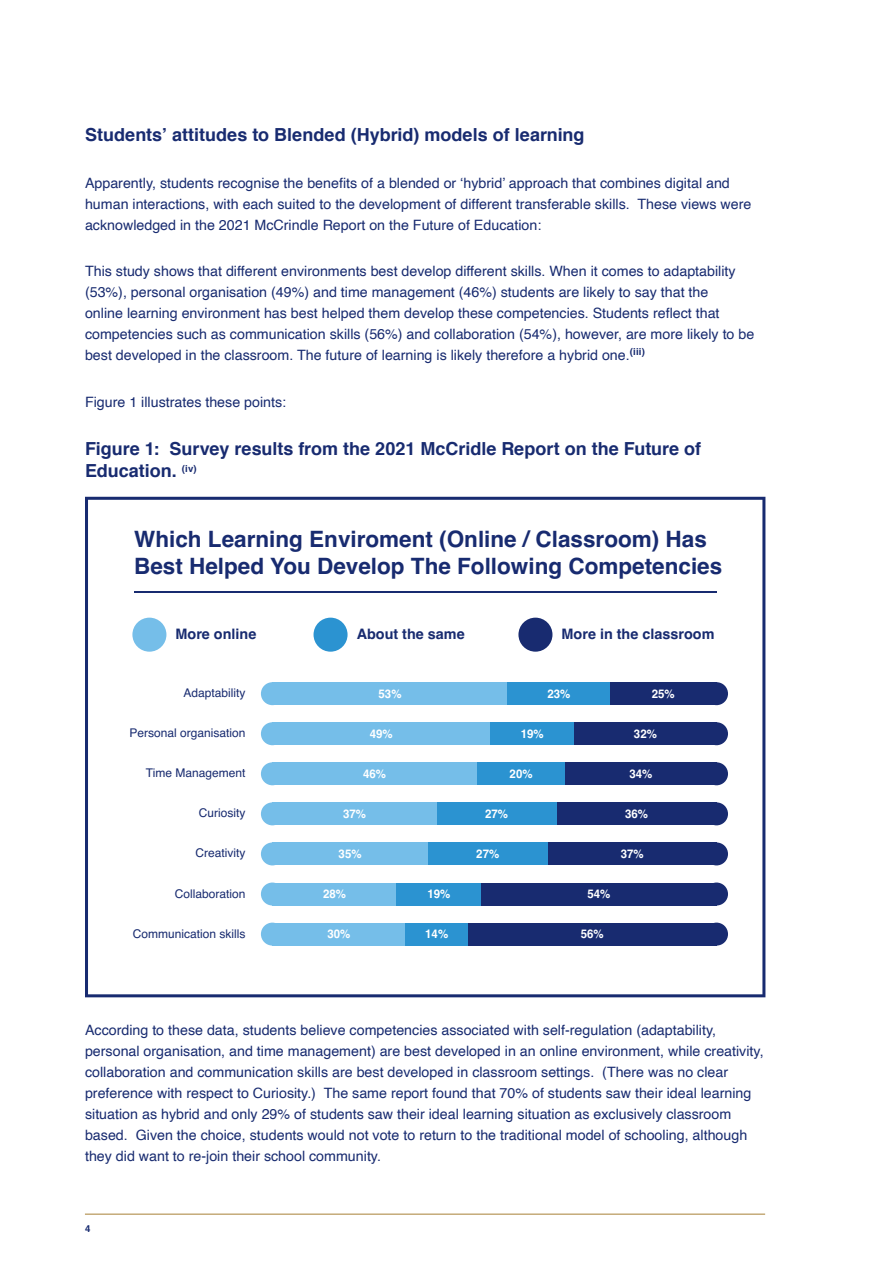
<style>
.page{position:relative;width:893px;height:1263px;background:#fff}
.page>*{position:absolute;margin:0;border:0;box-sizing:border-box;transform-origin:0 0}
.t1{font:700 22.5px/27px "Helvetica";color:#182b70}
.t2{font:700 18px/22.5px "Helvetica";color:#182b70}
.t3{font:700 14.4px "Helvetica";color:#182b70}
.t4{font:14.25px/21px "Helvetica";color:#182b70}
.t5{font:12px "Helvetica";color:#182b70}
.t6{font:700 12px "Helvetica";color:#fff;scale:.96 1}
.t7{font:700 9.6px "Helvetica";color:#182b70}
</style>
<div class="page">
<hr style="left:85px;top:1213px;width:680px;height:2px;background:#c4ab79">
<svg style="left:85px;top:497px;width:680px;height:500px"></svg>
<div style="left:272px;top:682px;width:236px;height:23px;background:#75bee9"></div>
<div style="left:508px;top:682px;width:102px;height:23px;background:#2b93d1"></div>
<div style="left:610px;top:682px;width:106px;height:23px;background:#182b70"></div>
<div style="left:272px;top:722px;width:218px;height:23px;background:#75bee9"></div>
<div style="left:272px;top:762px;width:205px;height:23px;background:#75bee9"></div>
<div style="left:272px;top:802px;width:165px;height:23px;background:#75bee9"></div>
<div style="left:272px;top:842px;width:156px;height:23px;background:#75bee9"></div>
<div style="left:272px;top:882px;width:125px;height:23px;background:#75bee9"></div>
<div style="left:272px;top:923px;width:134px;height:22px;background:#75bee9"></div>
<div style="left:490px;top:722px;width:84px;height:23px;background:#2b93d1"></div>
<div style="left:397px;top:882px;width:84px;height:23px;background:#2b93d1"></div>
<div style="left:406px;top:923px;width:62px;height:22px;background:#2b93d1"></div>
<div style="left:477px;top:762px;width:88px;height:23px;background:#2b93d1"></div>
<div style="left:437px;top:802px;width:120px;height:23px;background:#2b93d1"></div>
<div style="left:428px;top:842px;width:120px;height:23px;background:#2b93d1"></div>
<div style="left:574px;top:722px;width:142px;height:23px;background:#182b70"></div>
<div style="left:565px;top:762px;width:151px;height:23px;background:#182b70"></div>
<div style="left:557px;top:802px;width:159px;height:23px;background:#182b70"></div>
<div style="left:548px;top:842px;width:168px;height:23px;background:#182b70"></div>
<div style="left:481px;top:882px;width:235px;height:23px;background:#182b70"></div>
<div style="left:468px;top:923px;width:248px;height:22px;background:#182b70"></div>
<div style="left:705px;top:682px;width:23px;height:23px;background:#182b70;border-radius:50%"></div>
<div style="left:705px;top:722px;width:23px;height:23px;background:#182b70;border-radius:50%"></div>
<div style="left:705px;top:762px;width:23px;height:23px;background:#182b70;border-radius:50%"></div>
<div style="left:705px;top:802px;width:23px;height:23px;background:#182b70;border-radius:50%"></div>
<div style="left:705px;top:842px;width:23px;height:23px;background:#182b70;border-radius:50%"></div>
<div style="left:705px;top:882px;width:23px;height:23px;background:#182b70;border-radius:50%"></div>
<div style="left:705px;top:923px;width:23px;height:22px;background:#182b70;border-radius:50%"></div>
<hr style="left:134px;top:592px;width:582px;height:1px;background:#182b70">
<div style="left:518px;top:618px;width:34px;height:34px;background:#182b70;border-radius:50%"></div>
<div style="left:314px;top:618px;width:34px;height:34px;background:#2b93d1;border-radius:50%"></div>
<div style="left:132px;top:618px;width:34px;height:34px;background:#75bee9;border-radius:50%"></div>
<p class="t2" style="left:85px;top:124px;width:501px">Students’ attitudes to Blended (Hybrid) models of learning</p>
<p class="t4" style="left:85px;top:173px;width:668px">Apparently, students recognise the benefits of a blended or ‘hybrid’ approach that combines digital and human interactions, with each suited to the development of different transferable skills. These views were acknowledged in the 2021 McCrindle Report on the Future of Education:</p>
<p class="t4" style="left:85px;top:261px;width:671px">This study shows that different environments best develop different skills. When it comes to adaptability (53%), personal organisation (49%) and time management (46%) students are likely to say that the<br>online learning environment has best helped them develop these competencies. Students reflect that competencies such as communication skills (56%) and collaboration (54%), however, are more likely to be best developed in the classroom. The future of learning is likely therefore a hybrid one.<sup>(iii)</sup></p>
<p class="t4" style="left:85px;top:392px;width:203px">Figure 1 illustrates these points:</p>
<p class="t2" style="left:85px;top:437px;width:617px">Figure 1: Survey results from the 2021 McCridle Report on the Future of<br>Education. <sup>(iv)</sup></p>
<h1 class="t1" style="left:134px;top:528px;width:590px">Which Learning Enviroment (Online / Classroom) Has<br>Best Helped You Develop The Following Competencies</h1>
<p class="t3" style="left:176px;top:625px;width:82px">More online</p>
<p class="t3" style="left:357px;top:625px;width:110px">About the same</p>
<p class="t3" style="left:562px;top:625px;width:154px">More in the classroom</p>
<p class="t5" style="left:183px;top:684px;width:64px">Adaptability</p>
<p class="t5" style="left:129px;top:724px;width:118px">Personal organisation</p>
<p class="t5" style="left:146px;top:764px;width:101px">Time Management</p>
<p class="t5" style="left:199px;top:804px;width:48px">Curiosity</p>
<p class="t5" style="left:196px;top:844px;width:52px">Creativity</p>
<p class="t5" style="left:175px;top:884px;width:72px">Collaboration</p>
<p class="t5" style="left:133px;top:924px;width:114px">Communication skills</p>
<p class="t6" style="left:379px;top:686px;width:25px">53%</p>
<p class="t6" style="left:547px;top:686px;width:25px">23%</p>
<p class="t6" style="left:652px;top:686px;width:25px">25%</p>
<p class="t6" style="left:370px;top:726px;width:25px">49%</p>
<p class="t6" style="left:363px;top:767px;width:25px">46%</p>
<p class="t6" style="left:343px;top:807px;width:25px">37%</p>
<p class="t6" style="left:339px;top:847px;width:25px">35%</p>
<p class="t6" style="left:323px;top:887px;width:25px">28%</p>
<p class="t6" style="left:327px;top:927px;width:25px">30%</p>
<p class="t6" style="left:521px;top:726px;width:25px">19%</p>
<p class="t6" style="left:634px;top:726px;width:25px">32%</p>
<p class="t6" style="left:629px;top:767px;width:25px">34%</p>
<p class="t6" style="left:625px;top:806px;width:25px">36%</p>
<p class="t6" style="left:621px;top:847px;width:25px">37%</p>
<p class="t6" style="left:510px;top:767px;width:25px">20%</p>
<p class="t6" style="left:485px;top:807px;width:25px">27%</p>
<p class="t6" style="left:476px;top:847px;width:25px">27%</p>
<p class="t6" style="left:427px;top:887px;width:25px">19%</p>
<p class="t6" style="left:425px;top:927px;width:25px">14%</p>
<p class="t6" style="left:587px;top:887px;width:25px">54%</p>
<p class="t6" style="left:581px;top:927px;width:25px">56%</p>
<p class="t4" style="left:85px;top:1020px;width:680px">According to these data, students believe competencies associated with self-regulation (adaptability, personal organisation, and time management) are best developed in an online environment, while creativity, collaboration and communication skills are best developed in classroom settings. (There was no clear preference with respect to Curiosity.) The same report found that 70% of students saw their ideal learning situation as hybrid and only 29% of students saw their ideal learning situation as exclusively classroom based. Given the choice, students would not vote to return to the traditional model of schooling, although they did want to re-join their school community.</p>
<p class="t7" style="left:85px;top:1221px;width:7px">4</p>
</div>
